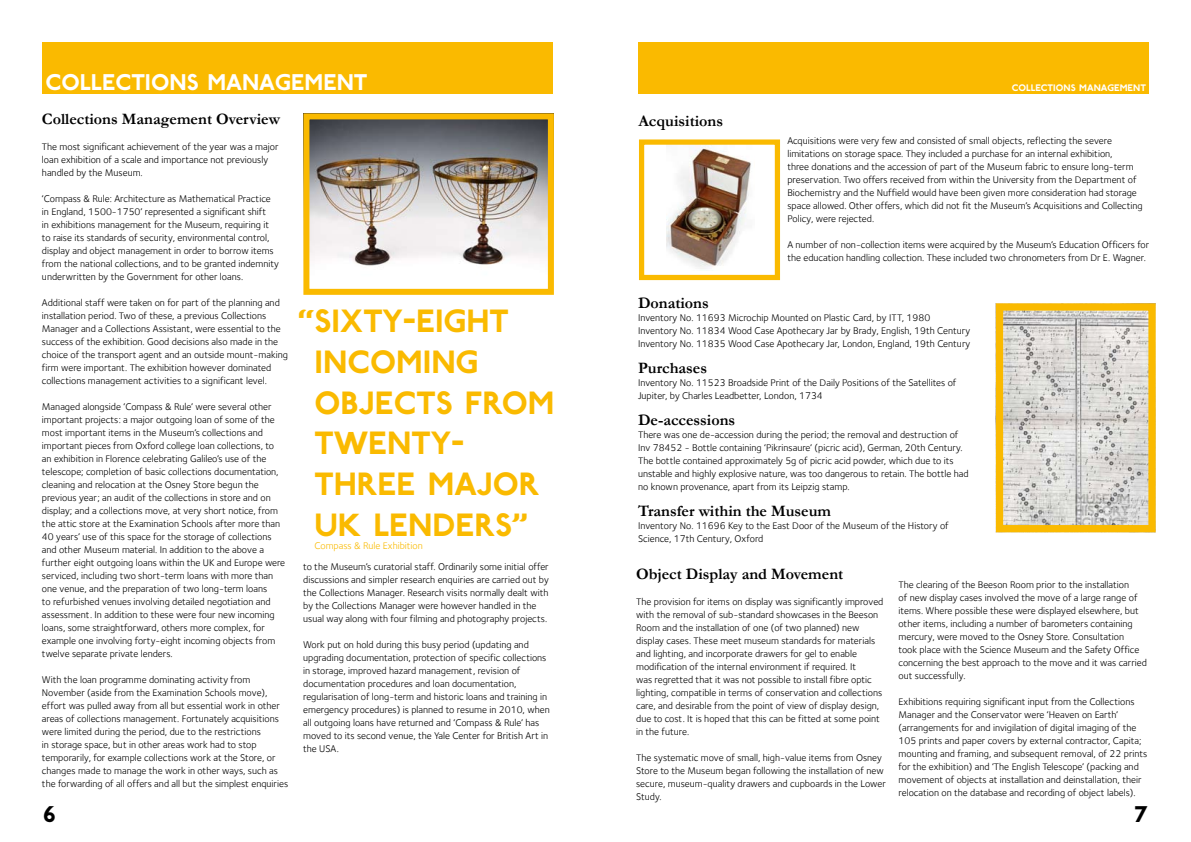
<style>
.page{position:relative;width:1191px;height:842px;background:#fff}
.page>*{position:absolute;margin:0;border:0;box-sizing:border-box;transform-origin:0 0}
.t1{font:700 34px/40.8px "P22 Underground";color:#faba00}
.t2{font:700 24px "P22 Underground";color:#fff}
.t3{font:700 24px "P22 Underground";color:#000}
.t4{font:700 16px "Garamond";color:#000}
.t5{font:10px/13px "Foundry Sterling";color:#000}
.t6{font:10px "Foundry Sterling";color:#faba00}
.t7{font:700 10px "P22 Underground";color:#fff}
</style>
<div class="page">
<div style="left:638px;top:43px;width:510px;height:51px;background:#faba00"></div>
<img style="left:666px;top:145px;width:85px;height:124px">
<div style="left:639px;top:139px;width:141px;height:141px;border:5px solid #faba00"></div>
<img style="left:1004px;top:311px;width:143px;height:213px">
<div style="left:996px;top:303px;width:159px;height:229px;border:7px solid #faba00"></div>
<div style="left:43px;top:43px;width:510px;height:51px;background:#faba00"></div>
<img style="left:310px;top:120px;width:237px;height:146px">
<div style="left:303px;top:113px;width:251px;height:182px;border:6px solid #faba00"></div>
<h2 class="t2" style="left:45px;top:68px;width:324px">COLLECTIONS MANAGEMENT</h2>
<h3 class="t4" style="left:42px;top:108px;width:239px">Collections Management Overview</h3>
<p class="t5" style="left:42px;top:140px;width:238px">The most significant achievement of the year was a major loan exhibition of a scale and importance not previously handled by the Museum.</p>
<p class="t5" style="left:42px;top:192px;width:239px">‘Compass &amp; Rule: Architecture as Mathematical Practice in England, 1500-1750’ represented a significant shift<br>in exhibitions management for the Museum, requiring it to raise its standards of security, environmental control, display and object management in order to borrow items from the national collections, and to be granted indemnity underwritten by the Government for other loans.</p>
<p class="t5" style="left:42px;top:296px;width:247px">Additional staff were taken on for part of the planning and installation period. Two of these, a previous Collections Manager and a Collections Assistant, were essential to the success of the exhibition. Good decisions also made in the choice of the transport agent and an outside mount-making firm were important. The exhibition however dominated collections management activities to a significant level.</p>
<p class="t5" style="left:42px;top:400px;width:245px">Managed alongside ‘Compass &amp; Rule’ were several other important projects: a major outgoing loan of some of the most important items in the Museum’s collections and important pieces from Oxford college loan collections, to an exhibition in Florence celebrating Galileo’s use of the telescope; completion of basic collections documentation, cleaning and relocation at the Osney Store begun the previous year; an audit of the collections in store and on display; and a collections move, at very short notice, from the attic store at the Examination Schools after more than 40 years’ use of this space for the storage of collections and other Museum material. In addition to the above a further eight outgoing loans within the UK and Europe were serviced, including two short-term loans with more than one venue, and the preparation of two long-term loans<br>to refurbished venues involving detailed negotiation and assessment. In addition to these were four new incoming loans, some straightforward, others more complex, for example one involving forty-eight incoming objects from twelve separate private lenders.</p>
<p class="t5" style="left:42px;top:673px;width:248px">With the loan programme dominating activity from November (aside from the Examination Schools move), effort was pulled away from all but essential work in other areas of collections management. Fortunately acquisitions were limited during the period, due to the restrictions<br>in storage space, but in other areas work had to stop temporarily, for example collections work at the Store, or changes made to manage the work in other ways, such as the forwarding of all offers and all but the simplest enquiries</p>
<h1 class="t1" style="left:314px;top:299px;width:241px;text-indent:-16px">“SIXTY-EIGHT<br>INCOMING<br>OBJECTS FROM<br>TWENTY-<br>THREE MAJOR<br>UK LENDERS”</h1>
<p class="t6" style="left:314px;top:540px;width:110px">Compass &amp; Rule Exhibition</p>
<p class="t5" style="left:303px;top:560px;width:247px">to the Museum’s curatorial staff. Ordinarily some initial offer discussions and simpler research enquiries are carried out by the Collections Manager. Research visits normally dealt with by the Collections Manager were however handled in the usual way along with four filming and photography projects.</p>
<p class="t5" style="left:303px;top:638px;width:248px">Work put on hold during this busy period (updating and upgrading documentation, protection of specific collections in storage, improved hazard management, revision of documentation procedures and loan documentation, regularisation of long-term and historic loans and training in emergency procedures) is planned to resume in 2010, when all outgoing loans have returned and ‘Compass &amp; Rule’ has moved to its second venue, the Yale Center for British Art in the USA.</p>
<h3 class="t4" style="left:638px;top:110px;width:86px">Acquisitions</h3>
<p class="t7" style="left:1011px;top:81px;width:136px">COLLECTIONS MANAGEMENT</p>
<p class="t5" style="left:787px;top:134px;width:357px">Acquisitions were very few and consisted of small objects, reflecting the severe limitations on storage space. They included a purchase for an internal exhibition,<br>three donations and the accession of part of the Museum fabric to ensure long-term preservation. Two offers received from within the University from the Department of Biochemistry and the Nuffield would have been given more consideration had storage space allowed. Other offers, which did not fit the Museum’s Acquisitions and Collecting Policy, were rejected.</p>
<p class="t5" style="left:787px;top:238px;width:363px">A number of non-collection items were acquired by the Museum’s Education Officers for the education handling collection. These included two chronometers from Dr E. Wagner.</p>
<h3 class="t4" style="left:638px;top:292px;width:72px">Donations</h3>
<p class="t5" style="left:638px;top:311px;width:334px">Inventory No. 11693 Microchip Mounted on Plastic Card, by ITT, 1980<br>Inventory No. 11834 Wood Case Apothecary Jar by Brady, English, 19th Century<br>Inventory No. 11835 Wood Case Apothecary Jar, London, England, 19th Century</p>
<h3 class="t4" style="left:638px;top:357px;width:71px">Purchases</h3>
<p class="t5" style="left:638px;top:376px;width:320px">Inventory No. 11523 Broadside Print of the Daily Positions of the Satellites of<br>Jupiter, by Charles Leadbetter, London, 1734</p>
<h3 class="t4" style="left:638px;top:409px;width:99px">De-accessions</h3>
<p class="t5" style="left:638px;top:428px;width:332px">There was one de-accession during the period; the removal and destruction of Inv 78452 - Bottle containing ‘Pikrinsaure’ (picric acid), German, 20th Century.<br>The bottle contained approximately 5g of picric acid powder, which due to its unstable and highly explosive nature, was too dangerous to retain. The bottle had no known provenance, apart from its Leipzig stamp.</p>
<h3 class="t4" style="left:638px;top:500px;width:194px">Transfer within the Museum</h3>
<p class="t5" style="left:638px;top:519px;width:312px">Inventory No. 11696 Key to the East Door of the Museum of the History of<br>Science, 17th Century, Oxford</p>
<h3 class="t4" style="left:636px;top:563px;width:208px">Object Display and Movement</h3>
<p class="t5" style="left:636px;top:595px;width:249px">The provision for items on display was significantly improved with the removal of sub-standard showcases in the Beeson Room and the installation of one (of two planned) new display cases. These meet museum standards for materials and lighting, and incorporate drawers for gel to enable modification of the internal environment if required. It<br>was regretted that it was not possible to install fibre optic lighting, compatible in terms of conservation and collections care, and desirable from the point of view of display design, due to cost. It is hoped that this can be fitted at some point in the future.</p>
<p class="t5" style="left:636px;top:751px;width:251px">The systematic move of small, high-value items from Osney Store to the Museum began following the installation of new secure, museum-quality drawers and cupboards in the Lower Study.</p>
<p class="t5" style="left:898px;top:578px;width:250px">The clearing of the Beeson Room prior to the installation<br>of new display cases involved the move of a large range of items. Where possible these were displayed elsewhere, but other items, including a number of barometers containing mercury, were moved to the Osney Store. Consultation<br>took place with the Science Museum and the Safety Office concerning the best approach to the move and it was carried out successfully.</p>
<p class="t5" style="left:898px;top:695px;width:250px">Exhibitions requiring significant input from the Collections Manager and the Conservator were ‘Heaven on Earth’ (arrangements for and invigilation of digital imaging of the 105 prints and paper covers by external contractor, Capita; mounting and framing, and subsequent removal, of 22 prints for the exhibition) and ‘The English Telescope’ (packing and movement of objects at installation and deinstallation, their relocation on the database and recording of object labels).</p>
<h2 class="t3" style="left:43px;top:799px;width:14px">6</h2>
<h2 class="t3" style="left:1135px;top:799px;width:14px">7</h2>
</div>
